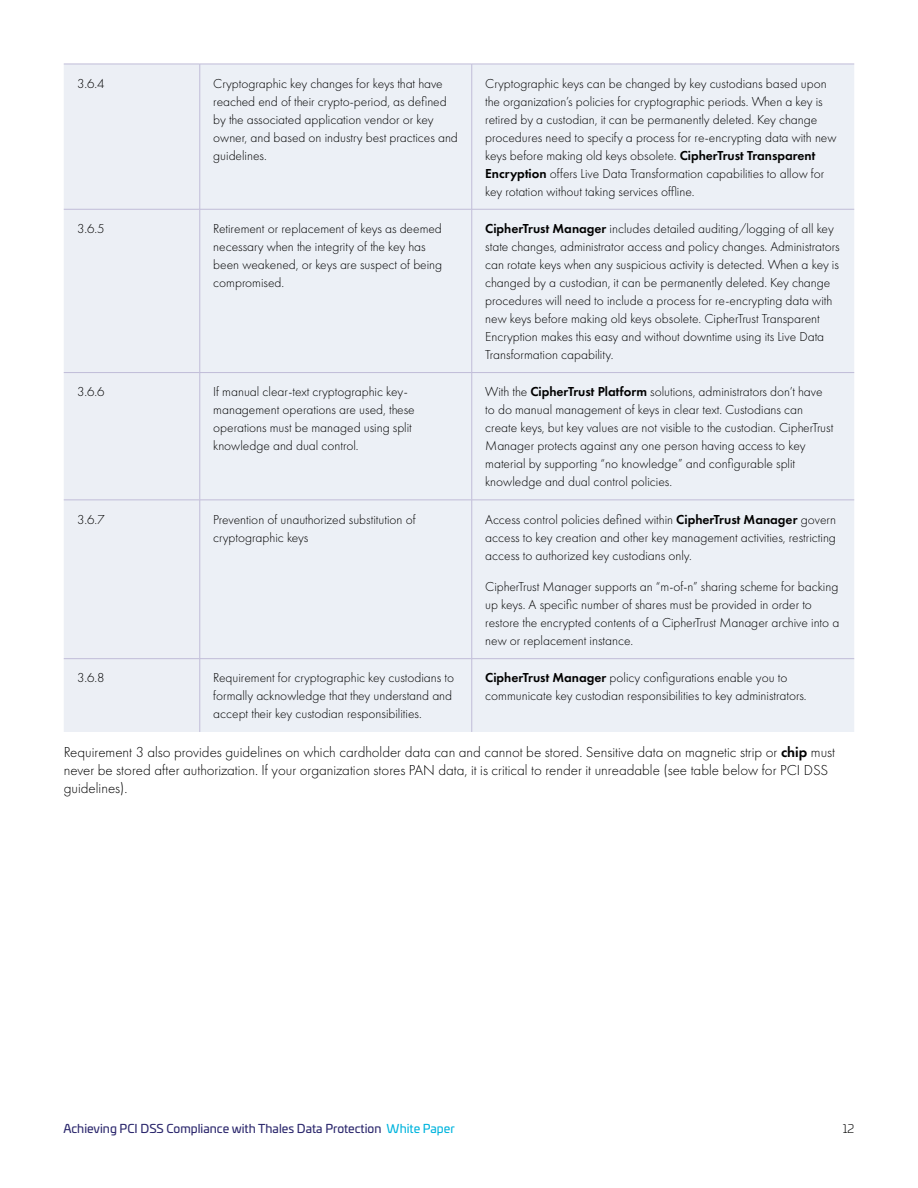
<style>
.page{position:relative;width:918px;height:1188px;background:#fff}
.page>*{position:absolute;margin:0;border:0;box-sizing:border-box;transform-origin:0 0}
.t1{font:300 15px/18px "Futura PT";color:#000}
.t2{font:300 13.5px/18px "Futura PT";color:#000}
.t3{font:12px "Univia Pro";color:#2c286d}
.t4{font:300 12px "Univia Pro";color:#000}
.s1{font-weight:600}
.s2{color:#00b4dd}
</style>
<div class="page">
<div style="left:64px;top:65px;width:136px;height:667px;background:#eceff5"></div>
<div style="left:201px;top:65px;width:653px;height:667px;background:#ecf0f6"></div>
<hr style="left:64px;top:64px;width:136px;height:1px;background:#c0bcd8">
<hr style="left:200px;top:64px;width:272px;height:1px;background:#c0bcd8">
<hr style="left:472px;top:64px;width:382px;height:1px;background:#c0bcd8">
<hr style="left:472px;top:64px;width:1px;height:145px;background:#c0bcd8">
<hr style="left:200px;top:209px;width:272px;height:1px;background:#c0bcd8">
<hr style="left:472px;top:209px;width:382px;height:1px;background:#c0bcd8">
<hr style="left:472px;top:209px;width:1px;height:163px;background:#c0bcd8">
<hr style="left:64px;top:372px;width:136px;height:1px;background:#c0bcd8">
<hr style="left:200px;top:372px;width:272px;height:1px;background:#c0bcd8">
<hr style="left:472px;top:372px;width:382px;height:1px;background:#c0bcd8">
<hr style="left:472px;top:373px;width:1px;height:127px;background:#c0bcd8">
<hr style="left:64px;top:500px;width:136px;height:1px;background:#c0bcd8">
<hr style="left:200px;top:500px;width:272px;height:1px;background:#c0bcd8">
<hr style="left:472px;top:500px;width:382px;height:1px;background:#c0bcd8">
<hr style="left:472px;top:500px;width:1px;height:158px;background:#c0bcd8">
<hr style="left:64px;top:658px;width:136px;height:1px;background:#c0bcd8">
<hr style="left:200px;top:658px;width:272px;height:1px;background:#c0bcd8">
<hr style="left:472px;top:658px;width:382px;height:1px;background:#c0bcd8">
<hr style="left:472px;top:659px;width:1px;height:73px;background:#c0bcd8">
<hr style="left:200px;top:64px;width:1px;height:145px;background:#c0bcd8">
<hr style="left:64px;top:209px;width:136px;height:1px;background:#c0bcd8">
<hr style="left:200px;top:209px;width:1px;height:163px;background:#c0bcd8">
<hr style="left:200px;top:373px;width:1px;height:127px;background:#c0bcd8">
<hr style="left:200px;top:500px;width:1px;height:158px;background:#c0bcd8">
<hr style="left:200px;top:659px;width:1px;height:73px;background:#c0bcd8">
<p class="t2" style="left:77px;top:74px;width:29px">3.6.4</p>
<p class="t2" style="left:213px;top:74px;width:246px">Cryptographic key changes for keys that have reached end of their crypto-period, as defined by the associated application vendor or key owner, and based on industry best practices and guidelines.</p>
<p class="t2" style="left:485px;top:74px;width:353px">Cryptographic keys can be changed by key custodians based upon the organization’s policies for cryptographic periods. When a key is retired by a custodian, it can be permanently deleted. Key change procedures need to specify a process for re-encrypting data with new keys before making old keys obsolete. <span class="s1">CipherTrust Transparent Encryption</span> offers Live Data Transformation capabilities to allow for key rotation without taking services offline.</p>
<p class="t2" style="left:77px;top:220px;width:29px">3.6.5</p>
<p class="t2" style="left:213px;top:220px;width:231px">Retirement or replacement of keys as deemed necessary when the integrity of the key has been weakened, or keys are suspect of being compromised.</p>
<p class="t2" style="left:485px;top:220px;width:356px"><span class="s1">CipherTrust Manager</span> includes detailed auditing/logging of all key state changes, administrator access and policy changes. Administrators can rotate keys when any suspicious activity is detected. When a key is changed by a custodian, it can be permanently deleted. Key change procedures will need to include a process for re-encrypting data with new keys before making old keys obsolete. CipherTrust Transparent Encryption makes this easy and without downtime using its Live Data Transformation capability.</p>
<p class="t2" style="left:77px;top:383px;width:29px">3.6.6</p>
<p class="t2" style="left:213px;top:383px;width:203px">If manual clear-text cryptographic key&shy;management operations are used, these operations must be managed using split knowledge and dual control.</p>
<p class="t2" style="left:485px;top:383px;width:350px">With the <span class="s1">CipherTrust Platform</span> solutions, administrators don’t have to do manual management of keys in clear text. Custodians can create keys, but key values are not visible to the custodian. CipherTrust Manager protects against any one person having access to key material by supporting “no knowledge” and configurable split knowledge and dual control policies.</p>
<p class="t2" style="left:77px;top:510px;width:29px">3.6.7</p>
<p class="t2" style="left:213px;top:510px;width:204px">Prevention of unauthorized substitution of cryptographic keys</p>
<p class="t2" style="left:485px;top:510px;width:352px;text-align:justify">Access control policies defined within <span class="s1">CipherTrust Manager</span> govern access to key creation and other key management activities, restricting access to authorized key custodians only.</p>
<p class="t2" style="left:485px;top:578px;width:356px">CipherTrust Manager supports an “m-of-n” sharing scheme for backing up keys. A specific number of shares must be provided in order to restore the encrypted contents of a CipherTrust Manager archive into a new or replacement instance.</p>
<p class="t2" style="left:77px;top:669px;width:29px">3.6.8</p>
<p class="t2" style="left:213px;top:669px;width:242px">Requirement for cryptographic key custodians to formally acknowledge that they understand and accept their key custodian responsibilities.</p>
<p class="t2" style="left:485px;top:669px;width:323px"><span class="s1">CipherTrust Manager</span> policy configurations enable you to communicate key custodian responsibilities to key administrators.</p>
<p class="t1" style="left:64px;top:744px;width:773px">Requirement 3 also provides guidelines on which cardholder data can and cannot be stored. Sensitive data on magnetic strip or <span class="s1">chip</span> must never be stored after authorization. If your organization stores PAN data, it is critical to render it unreadable (see table below for PCI DSS guidelines).</p>
<p class="t3" style="left:63px;top:1120px;width:393px">Achieving PCI DSS Compliance with Thales Data Protection <span class="s2">White Paper</span></p>
<p class="t4" style="left:843px;top:1120px;width:13px">12</p>
</div>
